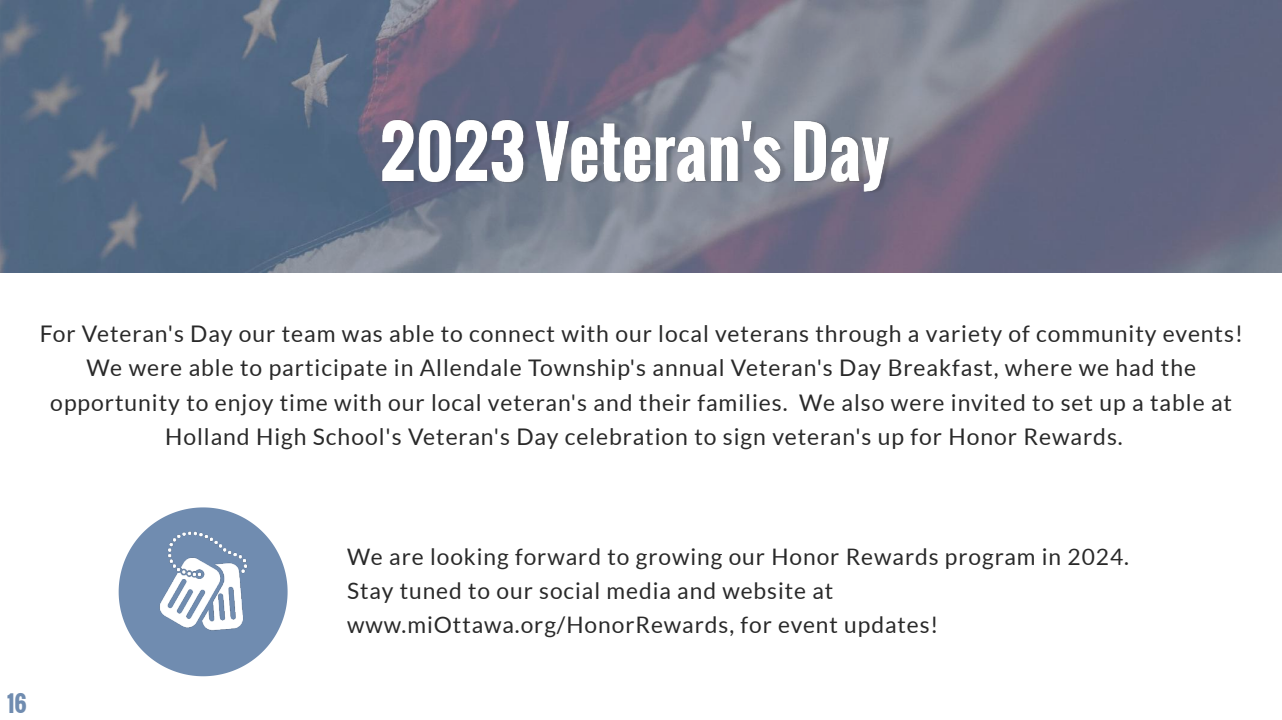
<style>
.page{position:relative;width:1282px;height:720px;background:#fff}
.page>*{position:absolute;margin:0;border:0;box-sizing:border-box;transform-origin:0 0}
.t1{font:22.88px/34.4px "Lato";letter-spacing:.04em;color:#292929;text-align:center}
.t2{font:22.75px/34.1px "Lato";letter-spacing:.04em;color:#292929}
.t3{font:700 22.5px "Oswald";color:#708cb0}
</style>
<div class="page">
<img style="left:0;top:0;width:1281px;height:273px">
<img style="left:380px;top:100px;width:518px;height:108px">
<svg style="left:161px;top:665px;width:84px;height:11px"></svg>
<img style="left:118px;top:507px;width:170px;height:158px">
<p class="t1" style="left:40px;top:316px;width:1204px">For Veteran's Day our team was able to connect with our local veterans through a variety of community events!<br>We were able to participate in Allendale Township's annual Veteran's Day Breakfast, where we had the opportunity to enjoy time with our local veteran's and their families. We also were invited to set up a table at Holland High School's Veteran's Day celebration to sign veteran's up for Honor Rewards.</p>
<p class="t3" style="left:7px;top:687px;width:21px">16</p>
<p class="t2" style="left:347px;top:540px;width:783px">We are looking forward to growing our Honor Rewards program in 2024.<br>Stay tuned to our social media and website at www.miOttawa.org/HonorRewards, for event updates!</p>
</div>
